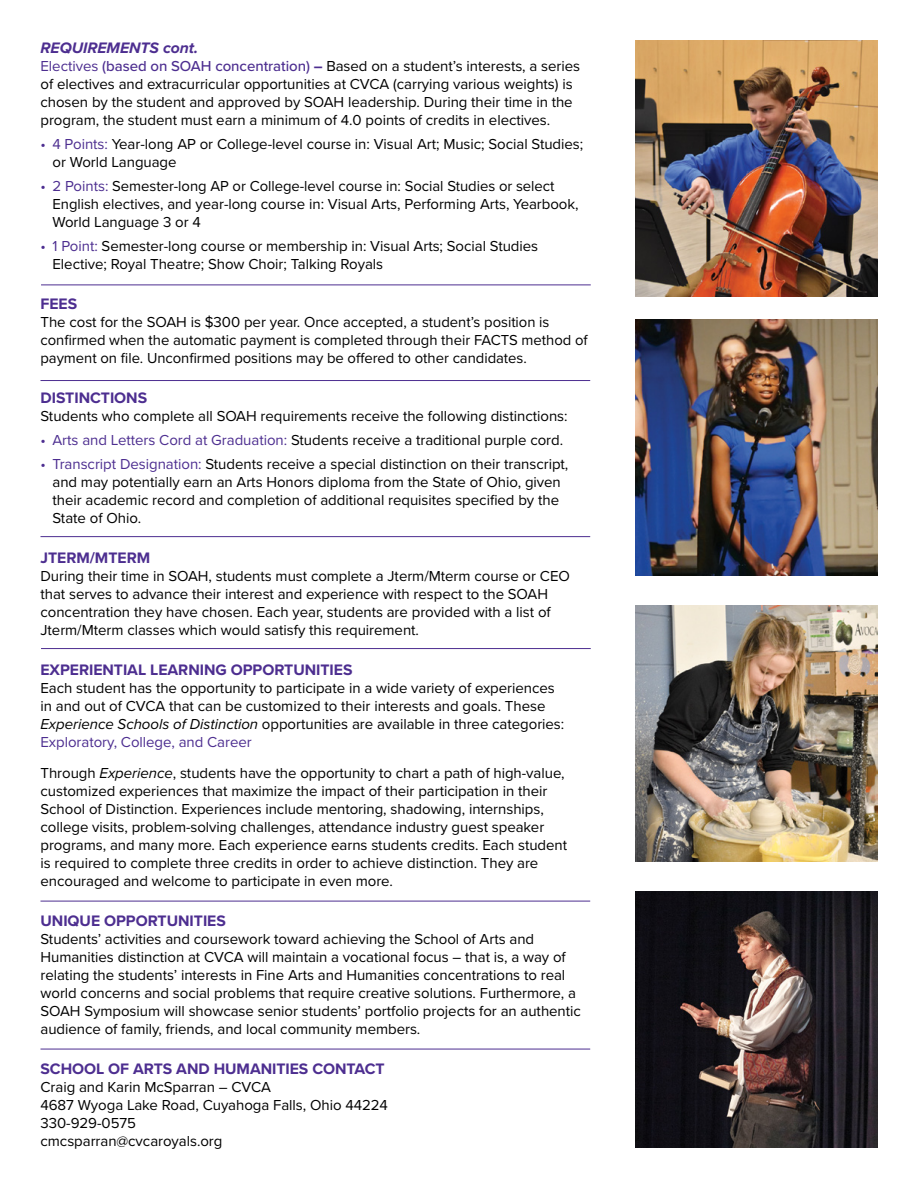
<style>
.page{position:relative;width:918px;height:1188px;background:#fff}
.page>*{position:absolute;margin:0;border:0;box-sizing:border-box;transform-origin:0 0}
.t1{font:700 15.75px "Proxima Nova";letter-spacing:-.005em;color:#4d2e90}
.t2{font:italic 700 15.75px "Proxima Nova";letter-spacing:-.005em;color:#4d2e90}
.t3{font:15px/18px "Proxima Nova";letter-spacing:-.005em;color:#000}
.t4{font:15px "Proxima Nova";letter-spacing:-.005em;color:#4d2e90}
.s1{color:#4d2e90}
.s2{font-weight:500;color:#4d2e90}
.s3{font-weight:700;color:#4d2e90}
.s4{font-style:italic}
</style>
<div class="page">
<hr style="left:41px;top:285px;width:550px;height:1px;background:#4d2e90">
<img style="left:635px;top:40px;width:243px;height:257px">
<img style="left:635px;top:605px;width:243px;height:257px">
<img style="left:635px;top:320px;width:243px;height:256px">
<img style="left:635px;top:891px;width:243px;height:257px">
<hr style="left:40px;top:901px;width:550px;height:1px;background:#4d2e90">
<hr style="left:40px;top:536px;width:550px;height:1px;background:#4d2e90">
<hr style="left:41px;top:648px;width:550px;height:1px;background:#4d2e90">
<hr style="left:40px;top:380px;width:550px;height:1px;background:#4d2e90">
<hr style="left:40px;top:1049px;width:550px;height:1px;background:#4d2e90">
<p class="t2" style="left:40px;top:36px;width:159px">REQUIREMENTS cont.</p>
<p class="t3" style="left:40px;top:56px;width:541px"><span class="s1">Electives</span> <span class="s2">(based on SOAH concentration)</span> <span class="s3">–</span> Based on a student’s interests, a series of electives and extracurricular opportunities at CVCA (carrying various weights) is chosen by the student and approved by SOAH leadership. During their time in the program, the student must earn a minimum of 4.0 points of credits in electives.</p>
<p class="t3" style="left:40px;top:134px;width:544px"><span class="s1">• 4 Points:</span> Year-long AP or College-level course in: Visual Art; Music; Social Studies;</p>
<p class="t3" style="left:52px;top:152px;width:126px">or World Language</p>
<p class="t3" style="left:52px;top:176px;width:528px;text-indent:-12px"><span class="s1">• 2 Points:</span> Semester-long AP or College-level course in: Social Studies or select<br>English electives, and year-long course in: Visual Arts, Performing Arts, Yearbook,<br>World Language 3 or 4</p>
<p class="t3" style="left:52px;top:236px;width:487px;text-indent:-12px"><span class="s1">• 1 Point:</span> Semester-long course or membership in: Visual Arts; Social Studies<br>Elective; Royal Theatre; Show Choir; Talking Royals</p>
<p class="t1" style="left:40px;top:292px;width:38px">FEES</p>
<p class="t3" style="left:40px;top:312px;width:549px">The cost for the SOAH is $300 per year. Once accepted, a student’s position is confirmed when the automatic payment is completed through their FACTS method of payment on file. Unconfirmed positions may be offered to other candidates.</p>
<p class="t1" style="left:40px;top:386px;width:108px">DISTINCTIONS</p>
<p class="t3" style="left:40px;top:406px;width:529px">Students who complete all SOAH requirements receive the following distinctions:</p>
<p class="t3" style="left:40px;top:430px;width:524px"><span class="s1">• Arts and Letters Cord at Graduation:</span> Students receive a traditional purple cord.</p>
<p class="t3" style="left:52px;top:454px;width:517px;text-indent:-12px"><span class="s1">• Transcript Designation:</span> Students receive a special distinction on their transcript, and may potentially earn an Arts Honors diploma from the State of Ohio, given their academic record and completion of additional requisites specified by the State of Ohio.</p>
<p class="t1" style="left:40px;top:546px;width:111px">JTERM/MTERM</p>
<p class="t3" style="left:40px;top:566px;width:531px">During their time in SOAH, students must complete a Jterm/Mterm course or CEO that serves to advance their interest and experience with respect to the SOAH concentration they have chosen. Each year, students are provided with a list of Jterm/Mterm classes which would satisfy this requirement.</p>
<p class="t1" style="left:40px;top:658px;width:313px">EXPERIENTIAL LEARNING OPPORTUNITIES</p>
<p class="t3" style="left:40px;top:678px;width:525px">Each student has the opportunity to participate in a wide variety of experiences in and out of CVCA that can be customized to their interests and goals. These<br><span class="s4">Experience Schools of Distinction</span> opportunities are available in three categories:</p>
<p class="t4" style="left:40px;top:730px;width:213px">Exploratory, College, and Career</p>
<p class="t3" style="left:40px;top:763px;width:528px">Through <span class="s4">Experience</span>, students have the opportunity to chart a path of high-value, customized experiences that maximize the impact of their participation in their School of Distinction. Experiences include mentoring, shadowing, internships, college visits, problem-solving challenges, attendance industry guest speaker programs, and many more. Each experience earns students credits. Each student is required to complete three credits in order to achieve distinction. They are encouraged and welcome to participate in even more.</p>
<p class="t1" style="left:40px;top:909px;width:187px">UNIQUE OPPORTUNITIES</p>
<p class="t3" style="left:40px;top:929px;width:542px">Students’ activities and coursework toward achieving the School of Arts and Humanities distinction at CVCA will maintain a vocational focus – that is, a way of relating the students’ interests in Fine Arts and Humanities concentrations to real world concerns and social problems that require creative solutions. Furthermore, a SOAH Symposium will showcase senior students’ portfolio projects for an authentic audience of family, friends, and local community members.</p>
<p class="t1" style="left:40px;top:1057px;width:346px">SCHOOL OF ARTS AND HUMANITIES CONTACT</p>
<p class="t3" style="left:40px;top:1077px;width:232px">Craig and Karin McSparran – CVCA</p>
<p class="t3" style="left:40px;top:1095px;width:349px">4687 Wyoga Lake Road, Cuyahoga Falls, Ohio 44224</p>
<p class="t3" style="left:40px;top:1113px;width:97px">330-929-0575</p>
<p class="t3" style="left:40px;top:1131px;width:183px">cmcsparran@cvcaroyals.org</p>
</div>
